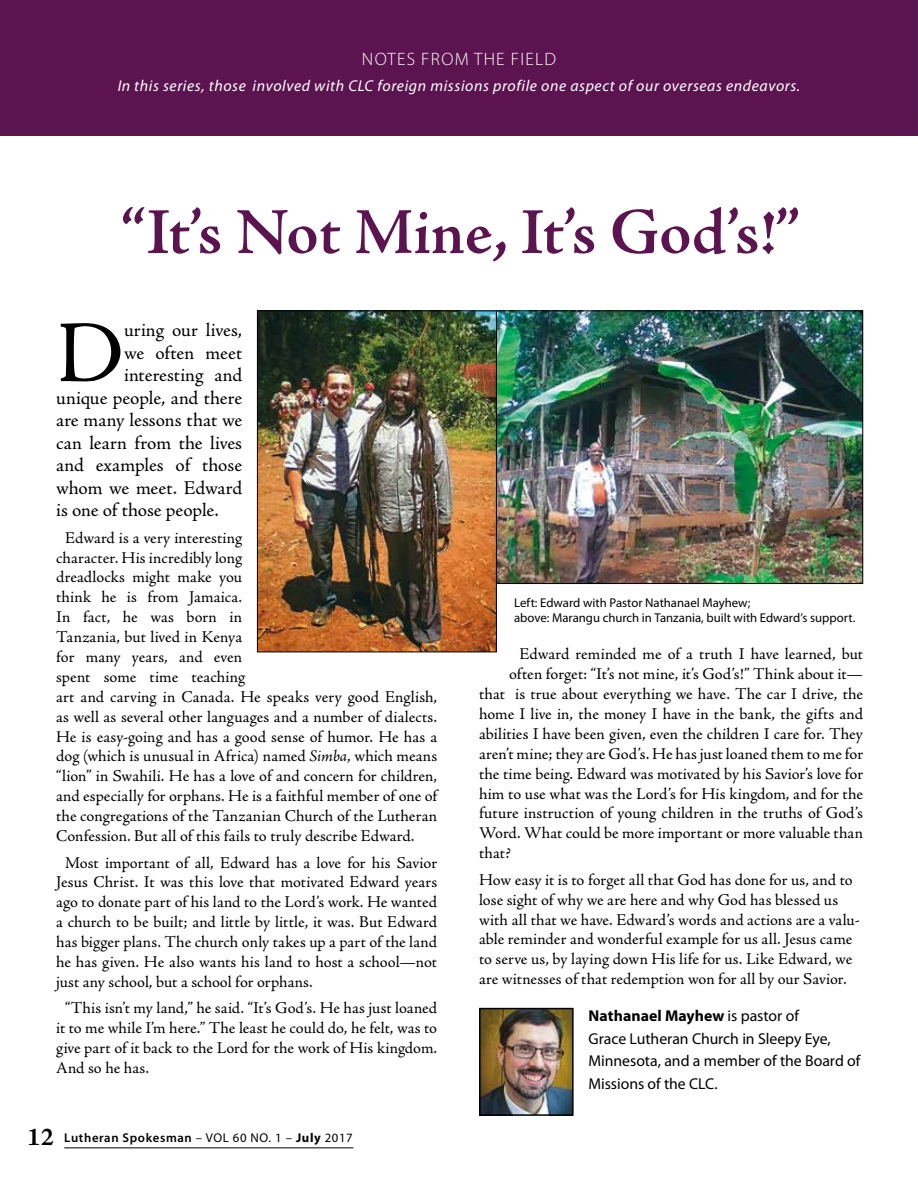
<style>
.page{position:relative;width:918px;height:1188px;background:#fff}
.page>*{position:absolute;margin:0;border:0;box-sizing:border-box;transform-origin:0 0}
.t1{font:88.35px "Adobe Jenson Pro";color:#000}
.t2{font:600 66px "Adobe Jenson Pro";letter-spacing:-.015em;color:#5c1450}
.t3{font:19.5px "Adobe Jenson Pro";letter-spacing:-.005em;color:#000}
.t4{font:300 18px "Myriad Pro";letter-spacing:.07em;color:#fff}
.t5{font:16.5px/20px "Adobe Jenson Pro";color:#000}
.t6{font:15.75px/22.5px "Myriad Pro";letter-spacing:-.005em;color:#000}
.t7{font:italic 15.75px "Myriad Pro";letter-spacing:.04em;color:#fff}
.t8{font:12.75px/15.8px "Myriad Pro";color:#000}
.t9{font:600 12.75px "Myriad Pro";letter-spacing:.05em;color:#000}
.s1{font-style:italic}
.s2{font-family:"Adobe Jenson Pro";font-weight:700;font-size:25.5px}
.s3{font-weight:400}
.s4{font-weight:700}
</style>
<div class="page">
<div style="left:0;top:0;width:918px;height:135px;background:#5c1450"></div>
<hr style="left:917px;top:0;width:1px;height:135px;background:#294215">
<hr style="left:64px;top:1147px;width:289px;height:1px;background:#000">
<img style="left:482px;top:1011px;width:89px;height:102px">
<div style="left:479px;top:1008px;width:95px;height:108px;border:2px solid #000"></div>
<img style="left:498px;top:312px;width:363px;height:270px">
<div style="left:496px;top:310px;width:367px;height:274px;border:1px solid #000"></div>
<img style="left:259px;top:312px;width:236px;height:338px">
<div style="left:257px;top:310px;width:240px;height:342px;border:1px solid #000"></div>
<p class="t4" style="left:362px;top:49px;width:196px">NOTES FROM THE FIELD</p>
<p class="t7" style="left:118px;top:77px;width:684px">In this series, those involved with CLC foreign missions profile one aspect of our overseas endeavors.</p>
<h2 class="t2" style="left:121px;top:195px;width:680px">“It’s Not Mine, It’s God’s!”</h2>
<h1 class="t1" style="left:56px;top:303px;width:69px">D</h1>
<p class="t3" style="left:124px;top:319px;width:120px">uring our lives,</p>
<p class="t3" style="left:124px;top:341px;width:120px">we often meet</p>
<p class="t3" style="left:124px;top:364px;width:120px">interesting and</p>
<p class="t3" style="left:56px;top:386px;width:188px">unique people, and there</p>
<p class="t3" style="left:56px;top:409px;width:187px">are many lessons that we</p>
<p class="t3" style="left:56px;top:431px;width:187px">can learn from the lives</p>
<p class="t3" style="left:56px;top:454px;width:188px">and examples of those</p>
<p class="t3" style="left:56px;top:476px;width:187px">whom we meet. Edward</p>
<p class="t3" style="left:56px;top:499px;width:164px">is one of those people.</p>
<p class="t5" style="left:56px;top:528px;width:383px;text-indent:9px">Edward is a very interesting<br>character. His incredibly long<br>dreadlocks might make you<br>think he is from Jamaica.<br>In fact, he was born in<br>Tanzania, but lived in Kenya<br>for many years, and even<br>spent some time teaching<br>art and carving in Canada. He speaks very good English, as well as several other languages and a number of dialects.<br>He is easy-going and has a good sense of humor. He has a dog (which is unusual in Africa) named <span class="s1">Simba</span>, which means “lion” in Swahili. He has a love of and concern for children, and especially for orphans. He is a faithful member of one of the congregations of the Tanzanian Church of the Lutheran Confession. But all of this fails to truly describe Edward.</p>
<p class="t5" style="left:56px;top:853px;width:383px;text-align:justify;text-indent:9px">Most important of all, Edward has a love for his Savior Jesus Christ. It was this love that motivated Edward years ago to donate part of his land to the Lord’s work. He wanted a church to be built; and little by little, it was. But Edward has bigger plans. The church only takes up a part of the land he has given. He also wants his land to host a school—not just any school, but a school for orphans.</p>
<p class="t5" style="left:56px;top:999px;width:383px;text-align:justify;text-indent:9px">“This isn’t my land,” he said. “It’s God’s. He has just loaned it to me while I’m here.” The least he could do, he felt, was to give part of it back to the Lord for the work of His kingdom.<br>And so he has.</p>
<p class="t9" style="left:27px;top:1131px;width:327px"><span class="s2">12</span> Lutheran Spokesman <span class="s3">– VOL 60 NO. 1 –</span> <span class="s4">July</span> <span class="s3">2017</span></p>
<p class="t8" style="left:514px;top:595px;width:343px">Left: Edward with Pastor Nathanael Mayhew;<br>above: Marangu church in Tanzania, built with Edward’s support.</p>
<p class="t5" style="left:520px;top:645px;width:345px">Edward reminded me of a truth I have learned, but</p>
<p class="t5" style="left:509px;top:664px;width:356px">often forget: “It’s not mine, it’s God’s!” Think about it—</p>
<p class="t5" style="left:479px;top:684px;width:385px">that is true about everything we have. The car I drive, the</p>
<p class="t5" style="left:479px;top:704px;width:385px">home I live in, the money I have in the bank, the gifts and</p>
<p class="t5" style="left:479px;top:724px;width:386px">abilities I have been given, even the children I care for. They</p>
<p class="t5" style="left:479px;top:744px;width:386px">aren’t mine; they are God’s. He has just loaned them to me for</p>
<p class="t5" style="left:479px;top:764px;width:386px">the time being. Edward was motivated by his Savior’s love for</p>
<p class="t5" style="left:479px;top:784px;width:385px">him to use what was the Lord’s for His kingdom, and for the</p>
<p class="t5" style="left:479px;top:804px;width:385px">future instruction of young children in the truths of God’s</p>
<p class="t5" style="left:479px;top:823px;width:385px">Word. What could be more important or more valuable than</p>
<p class="t5" style="left:479px;top:843px;width:33px">that?</p>
<p class="t5" style="left:479px;top:870px;width:382px">How easy it is to forget all that God has done for us, and to lose sight of why we are here and why God has blessed us with all that we have. Edward’s words and actions are a valu&shy;able reminder and wonderful example for us all. Jesus came to serve us, by laying down His life for us. Like Edward, we are witnesses of that redemption won for all by our Savior.</p>
<p class="t6" style="left:589px;top:1005px;width:273px"><span class="s4">Nathanael Mayhew</span> is pastor of<br>Grace Lutheran Church in Sleepy Eye,<br>Minnesota, and a member of the Board of<br>Missions of the CLC.</p>
</div>
